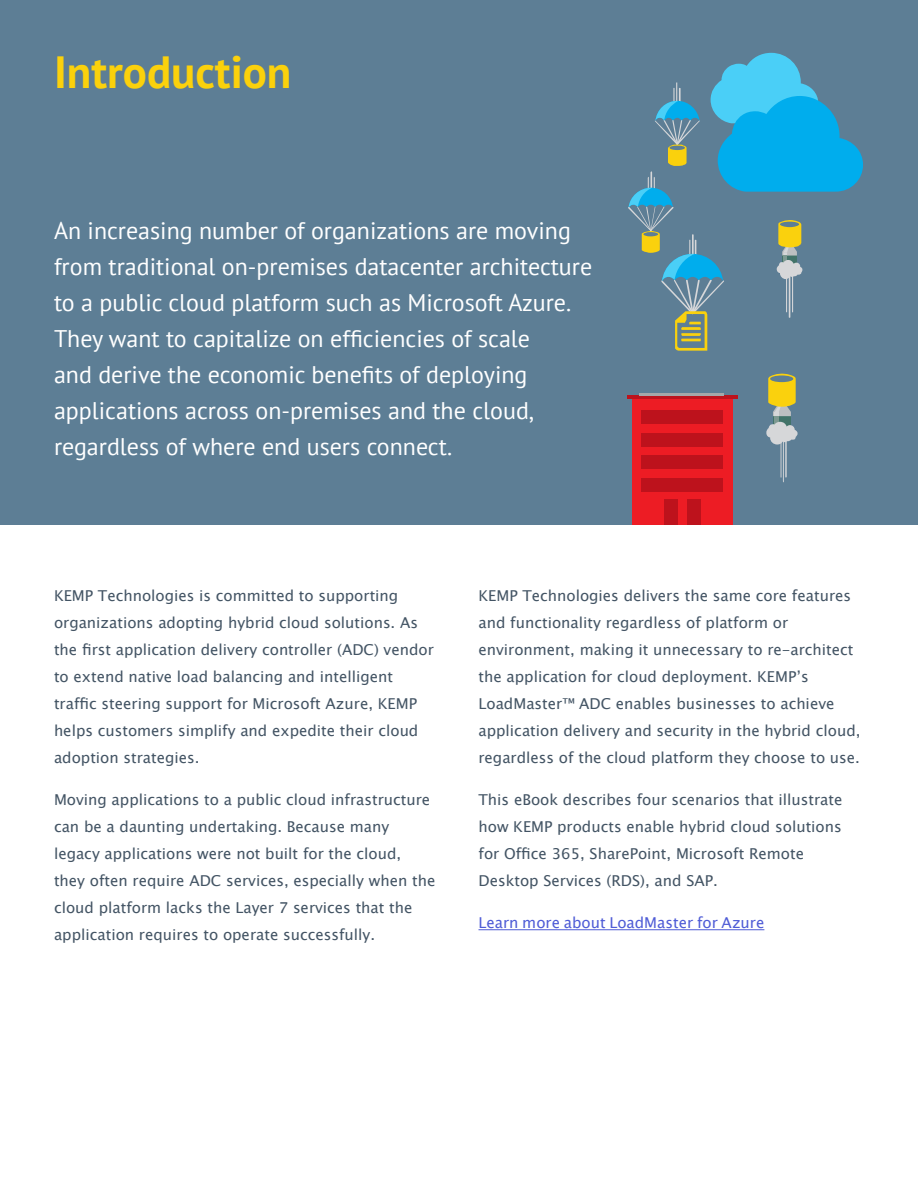
<style>
.page{position:relative;width:918px;height:1188px;background:#fff}
.page>*{position:absolute;margin:0;border:0;box-sizing:border-box;transform-origin:0 0}
.t1{font:700 45px "PT Sans";color:#fbd10c}
.t2{font:24px/36px "PT Sans";color:#fff}
.t3{font:15px/27px "Lucida Sans Unicode";color:#435464}
.t4{font:15px "Lucida Sans Unicode";color:#4f5cd6}
</style>
<div class="page">
<div style="left:0;top:0;width:918px;height:138px;background:#5d7e95"></div>
<hr style="left:478px;top:929px;width:286px;height:1px;background:#4f5cd6">
<div style="left:0;top:118px;width:918px;height:407px;background:#5d7e95"></div>
<div style="left:632px;top:399px;width:100px;height:126px;background:#ed1c24"></div>
<svg style="left:627px;top:395px;width:110px;height:4px"></svg>
<div style="left:687px;top:499px;width:13px;height:26px;background:#bd121c"></div>
<div style="left:664px;top:499px;width:13px;height:26px;background:#bd121c"></div>
<div style="left:642px;top:410px;width:81px;height:13px;background:#bd121c"></div>
<div style="left:642px;top:433px;width:81px;height:13px;background:#bd121c"></div>
<div style="left:642px;top:456px;width:81px;height:13px;background:#bd121c"></div>
<div style="left:642px;top:478px;width:81px;height:13px;background:#bd121c"></div>
<div style="left:773px;top:416px;width:18px;height:12px;background:#427369"></div>
<svg style="left:768px;top:374px;width:28px;height:42px"></svg>
<div style="left:774px;top:416px;width:5px;height:12px;background:#7d9991"></div>
<svg style="left:766px;top:422px;width:32px;height:60px"></svg>
<hr style="left:785px;top:441px;width:2px;height:37px;background:#d6d7d9">
<svg style="left:628px;top:53px;width:235px;height:298px"></svg>
<hr style="left:792px;top:270px;width:1px;height:42px;background:#d6d7d9">
<hr style="left:639px;top:393px;width:84px;height:2px;background:#a5a7a9">
<h1 class="t1" style="left:54px;top:42px;width:239px">Introduction</h1>
<p class="t2" style="left:54px;top:212px;width:540px">An increasing number of organizations are moving from traditional on-premises datacenter architecture to a public cloud platform such as Microsoft Azure.<br>They want to capitalize on efficiencies of scale<br>and derive the economic benefits of deploying applications across on-premises and the cloud, regardless of where end users connect.</p>
<p class="t3" style="left:54px;top:582px;width:381px">KEMP Technologies is committed to supporting organizations adopting hybrid cloud solutions. As the first application delivery controller (ADC) vendor to extend native load balancing and intelligent traffic steering support for Microsoft Azure, KEMP helps customers simplify and expedite their cloud adoption strategies.</p>
<p class="t3" style="left:54px;top:786px;width:383px">Moving applications to a public cloud infrastructure can be a daunting undertaking. Because many legacy applications were not built for the cloud, they often require ADC services, especially when the cloud platform lacks the Layer 7 services that the application requires to operate successfully.</p>
<p class="t3" style="left:478px;top:582px;width:384px">KEMP Technologies delivers the same core features and functionality regardless of platform or environment, making it unnecessary to re-architect the application for cloud deployment. KEMP’s LoadMaster™ ADC enables businesses to achieve application delivery and security in the hybrid cloud, regardless of the cloud platform they choose to use.</p>
<p class="t3" style="left:478px;top:786px;width:365px">This eBook describes four scenarios that illustrate how KEMP products enable hybrid cloud solutions for Office 365, SharePoint, Microsoft Remote Desktop Services (RDS), and SAP.</p>
<p class="t4" style="left:478px;top:911px;width:287px">Learn more about LoadMaster for Azure</p>
</div>
